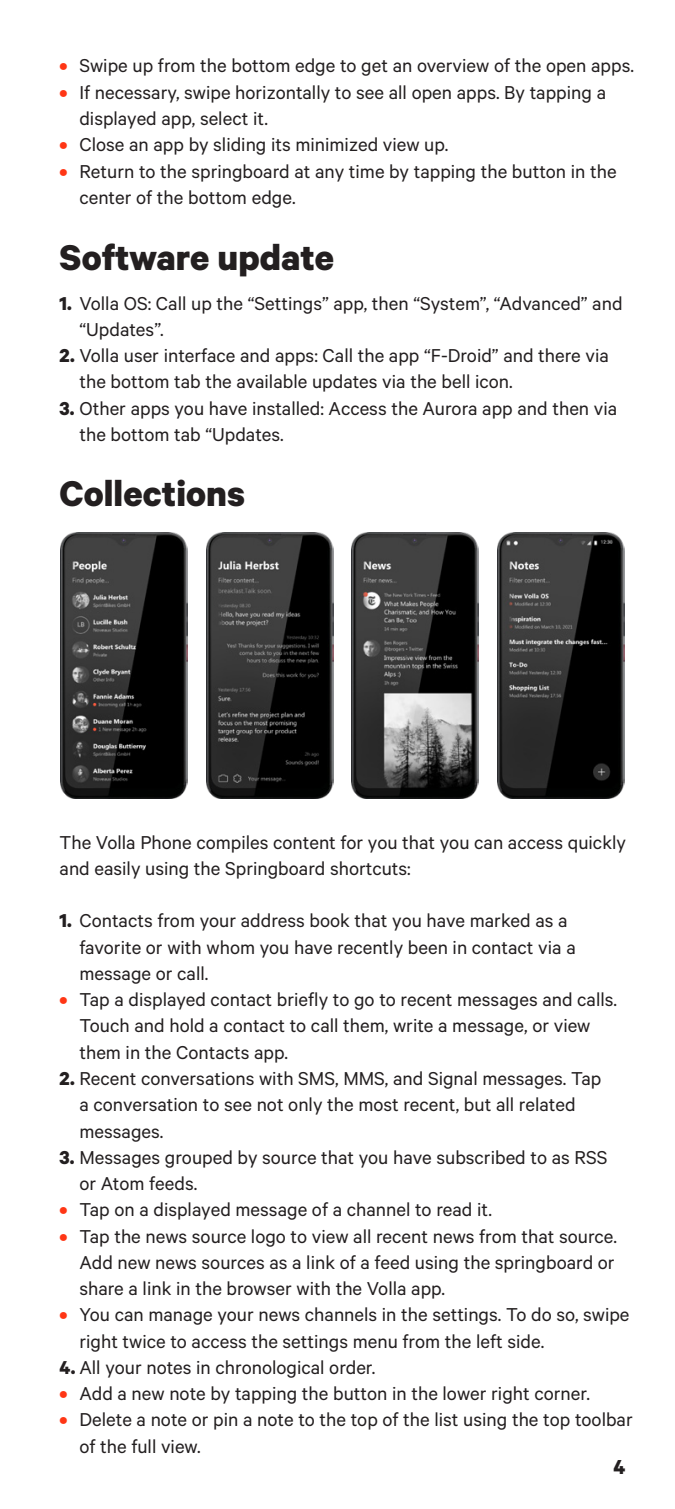
<style>
.page{position:relative;width:675px;height:1509px;background:#fff}
.page>*{position:absolute;margin:0;border:0;box-sizing:border-box;transform-origin:0 0}
.Page_Title{font:700 40.25px "Calibre";color:#231f20}
.t1{font:700 22.75px "Calibre";color:#231f20}
.Small_Paragraph{font:21px/26.2px "Calibre";color:#231f20}
.s1{font-weight:700;color:#ff3615}
.s2{font-weight:700}
</style>
<div class="page">
<img style="left:60px;top:532px;width:127px;height:266px">
<img style="left:206px;top:532px;width:127px;height:266px">
<img style="left:352px;top:532px;width:127px;height:266px">
<img style="left:497px;top:532px;width:127px;height:266px">
<p class="Small_Paragraph" style="left:60px;top:52px;width:576px"><span class="s1">•</span> Swipe up from the bottom edge to get an overview of the open apps.</p>
<p class="Small_Paragraph" style="left:79px;top:78px;width:528px;text-indent:-20px"><span class="s1">•</span> If necessary, swipe horizontally to see all open apps. By tapping a displayed app, select it.</p>
<p class="Small_Paragraph" style="left:60px;top:131px;width:390px"><span class="s1">•</span> Close an app by sliding its minimized view up.</p>
<p class="Small_Paragraph" style="left:79px;top:157px;width:539px;text-indent:-20px"><span class="s1">•</span> Return to the springboard at any time by tapping the button in the center of the bottom edge.</p>
<p class="Page_Title" style="left:60px;top:232px;width:276px">Software update</p>
<p class="Small_Paragraph" style="left:79px;top:289px;width:544px;text-indent:-20px"><span class="s2">1.</span> Volla OS: Call up the “Settings” app, then “System”, “Advanced” and “Updates”.</p>
<p class="Small_Paragraph" style="left:79px;top:342px;width:531px;text-indent:-20px"><span class="s2">2.</span> Volla user interface and apps: Call the app “F-Droid” and there via the bottom tab the available updates via the bell icon.</p>
<p class="Small_Paragraph" style="left:79px;top:394px;width:539px;text-indent:-20px"><span class="s2">3.</span> Other apps you have installed: Access the Aurora app and then via the bottom tab “Updates.</p>
<p class="Page_Title" style="left:60px;top:469px;width:187px">Collections</p>
<p class="Small_Paragraph" style="left:60px;top:828px;width:568px">The Volla Phone compiles content for you that you can access quickly and easily using the Springboard shortcuts:</p>
<p class="Small_Paragraph" style="left:79px;top:906px;width:498px;text-indent:-20px"><span class="s2">1.</span> Contacts from your address book that you have marked as a favorite or with whom you have recently been in contact via a message or call.</p>
<p class="Small_Paragraph" style="left:79px;top:985px;width:539px;text-indent:-20px"><span class="s1">•</span> Tap a displayed contact briefly to go to recent messages and calls.<br>Touch and hold a contact to call them, write a message, or view them in the Contacts app.</p>
<p class="Small_Paragraph" style="left:79px;top:1064px;width:523px;text-indent:-20px"><span class="s2">2.</span> Recent conversations with SMS, MMS, and Signal messages. Tap a conversation to see not only the most recent, but all related messages.</p>
<p class="Small_Paragraph" style="left:79px;top:1143px;width:529px;text-indent:-20px"><span class="s2">3.</span> Messages grouped by source that you have subscribed to as RSS or Atom feeds.</p>
<p class="Small_Paragraph" style="left:60px;top:1195px;width:434px"><span class="s1">•</span> Tap on a displayed message of a channel to read it.</p>
<p class="Small_Paragraph" style="left:79px;top:1221px;width:539px;text-align:justify;text-indent:-20px"><span class="s1">•</span> Tap the news source logo to view all recent news from that source.<br>Add new news sources as a link of a feed using the springboard or share a link in the browser with the Volla app.</p>
<p class="Small_Paragraph" style="left:79px;top:1300px;width:551px;text-indent:-20px"><span class="s1">•</span> You can manage your news channels in the settings. To do so, swipe right twice to access the settings menu from the left side.</p>
<p class="Small_Paragraph" style="left:60px;top:1353px;width:317px"><span class="s2">4.</span> All your notes in chronological order.</p>
<p class="Small_Paragraph" style="left:60px;top:1379px;width:532px"><span class="s1">•</span> Add a new note by tapping the button in the lower right corner.</p>
<p class="Small_Paragraph" style="left:79px;top:1405px;width:555px;text-indent:-20px"><span class="s1">•</span> Delete a note or pin a note to the top of the list using the top toolbar of the full view.</p>
<p class="t1" style="left:613px;top:1452px;width:13px">4</p>
</div>
